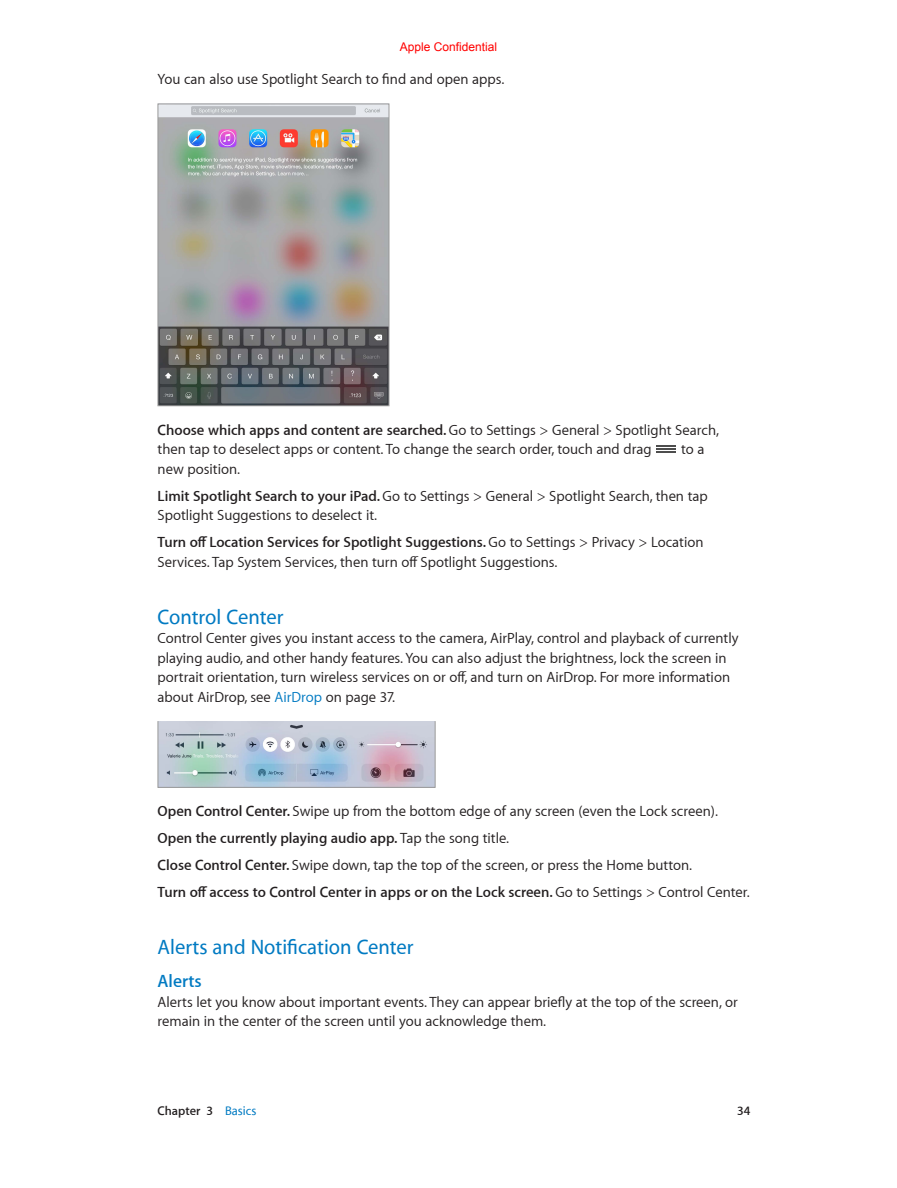
<style>
.page{position:relative;width:897px;height:1188px;background:#fff}
.page>*{position:absolute;margin:0;border:0;box-sizing:border-box;transform-origin:0 0}
.t1{font:500 21px "Myriad Set";color:#007ac2}
.t2{font:600 18px "Myriad Set";color:#007ac2}
.t3{font:15px/19.5px "Myriad Set Text";color:#231f20}
.t4{font:600 15px "Myriad Set";color:#231f20}
.t5{font:600 12.75px "Myriad Set";color:#231f20}
.t6{font:12px "Arial";color:#f00}
.s1{font-family:"Myriad Set Text";font-weight:400}
.s2{font-family:"Myriad Set";font-weight:600}
.s3{color:#007ac2}
.s4{font-weight:500;color:#007ac2}
</style>
<div class="page">
<img style="left:160px;top:106px;width:227px;height:298px">
<div style="left:158px;top:104px;width:231px;height:302px;border:1px solid #999"></div>
<svg style="left:656px;top:445px;width:20px;height:1px"></svg>
<hr style="left:656px;top:448px;width:20px;height:2px;background:#4d4d4d">
<hr style="left:656px;top:451px;width:20px;height:2px;background:#4d4d4d">
<img style="left:160px;top:723px;width:273px;height:63px">
<div style="left:158px;top:721px;width:277px;height:67px;border:1px solid #999"></div>
<p class="t6" style="left:399px;top:39px;width:99px">Apple Confidential</p>
<p class="t3" style="left:158px;top:69px;width:348px">You can also use Spotlight Search to find and open apps.</p>
<p class="t4" style="left:158px;top:420px;width:563px">Choose which apps and content are searched. <span class="s1">Go to Settings &gt; General &gt; Spotlight Search,</span></p>
<p class="t3" style="left:158px;top:439px;width:495px">then tap to deselect apps or content. To change the search order, touch and drag</p>
<p class="t3" style="left:681px;top:439px;width:25px">to a</p>
<p class="t3" style="left:157px;top:455px;width:551px;line-height:27px">new position.<br><span class="s2">Limit Spotlight Search to your iPad.</span> Go to Settings &gt; General &gt; Spotlight Search, then tap</p>
<p class="t3" style="left:157px;top:505px;width:221px">Spotlight Suggestions to deselect it.</p>
<p class="t4" style="left:157px;top:533px;width:547px">Turn off Location Services for Spotlight Suggestions. <span class="s1">Go to Settings &gt; Privacy &gt; Location</span></p>
<p class="t3" style="left:157px;top:552px;width:401px">Services. Tap System Services, then turn off Spotlight Suggestions.</p>
<h1 class="t1" style="left:158px;top:603px;width:127px">Control Center</h1>
<p class="t3" style="left:158px;top:628px;width:582px">Control Center gives you instant access to the camera, AirPlay, control and playback of currently playing audio, and other handy features. You can also adjust the brightness, lock the screen in portrait orientation, turn wireless services on or off, and turn on AirDrop. For more information about AirDrop, see <span class="s3">AirDrop</span> on page 37.</p>
<p class="t3" style="left:158px;top:801px;width:561px"><span class="s2">Open Control Center.</span> Swipe up from the bottom edge of any screen (even the Lock screen).</p>
<p class="t4" style="left:158px;top:829px;width:353px">Open the currently playing audio app. <span class="s1">Tap the song title.</span></p>
<p class="t3" style="left:158px;top:855px;width:536px"><span class="s2">Close Control Center.</span> Swipe down, tap the top of the screen, or press the Home button.</p>
<p class="t4" style="left:158px;top:883px;width:593px">Turn off access to Control Center in apps or on the Lock screen. <span class="s1">Go to Settings &gt; Control Center.</span></p>
<h1 class="t1" style="left:158px;top:934px;width:257px">Alerts and Notification Center</h1>
<p class="t2" style="left:158px;top:970px;width:46px">Alerts</p>
<p class="t3" style="left:158px;top:992px;width:581px">Alerts let you know about important events. They can appear briefly at the top of the screen, or remain in the center of the screen until you acknowledge them.</p>
<p class="t5" style="left:157px;top:1102px;width:100px">Chapter 3 <span class="s4">Basics</span></p>
<p class="t5" style="left:737px;top:1102px;width:15px">34</p>
</div>
